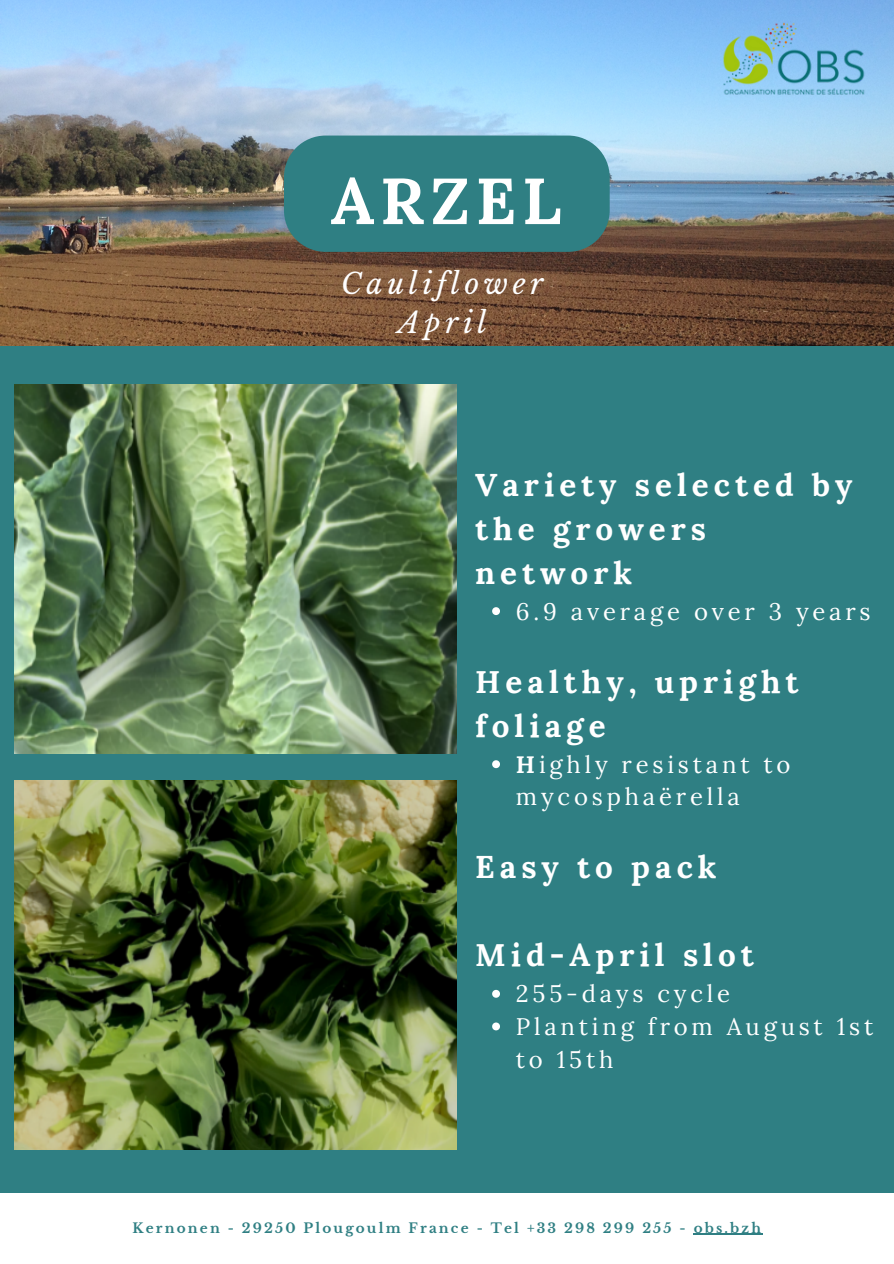
<style>
.page{position:relative;width:894px;height:1264px;background:#fff}
.page>*{position:absolute;margin:0;border:0;box-sizing:border-box;transform-origin:0 0}
.t1{font:700 64.95px "Lora";letter-spacing:.09em;color:#fff}
.t2{font:700 31.35px/43.8px "Lora";letter-spacing:.16em;color:#fff}
.t3{font:italic 28.5px/39.3px "Libre Baskerville";letter-spacing:.16em;color:#fff;text-align:center}
.t4{font:23.85px/32.7px "Lora";letter-spacing:.16em;color:#fff}
.t5{font:700 13.5px "Libre Baskerville";letter-spacing:.16em;color:#2f7f83}
.s1{font-weight:700}
</style>
<div class="page">
<div style="left:0;top:0;width:893px;height:1263px;background:#2f7f83"></div>
<img style="left:0;top:0;width:893px;height:346px">
<div style="left:0;top:1193px;width:893px;height:70px;background:#fff"></div>
<hr style="left:693px;top:1233px;width:70px;height:1px;background:#2f7f83">
<svg style="left:284px;top:135px;width:325px;height:117px"></svg>
<img style="left:14px;top:385px;width:442px;height:369px">
<img style="left:14px;top:780px;width:442px;height:369px">
<svg style="left:492px;top:607px;width:8px;height:8px"></svg>
<svg style="left:492px;top:760px;width:8px;height:8px"></svg>
<svg style="left:492px;top:989px;width:8px;height:8px"></svg>
<svg style="left:492px;top:1022px;width:8px;height:8px"></svg>
<img style="left:718px;top:18px;width:150px;height:83px">
<h1 class="t1" style="left:331px;top:159px;width:232px">ARZEL</h1>
<p class="t3" style="left:341px;top:264px;width:204px">Cauliflower<br>April</p>
<h3 class="t2" style="left:475px;top:462px;width:378px">Variety selected by the growers network</h3>
<h2 class="t4" style="left:515px;top:594px;width:356px">6.9 average over 3 years</h2>
<p class="t2" style="left:475px;top:659px;width:325px">Healthy, upright foliage</p>
<h2 class="t4" style="left:515px;top:747px;width:276px"><span class="s1">H</span>ighly resistant to mycosphaërella</h2>
<p class="t2" style="left:475px;top:845px;width:243px">Easy to pack</p>
<h2 class="t2" style="left:475px;top:932px;width:280px">Mid-April slot</h2>
<h2 class="t4" style="left:515px;top:977px;width:216px">255-days cycle</h2>
<p class="t4" style="left:515px;top:1009px;width:359px">Planting from August 1st to 15th</p>
<p class="t5" style="left:132px;top:1219px;width:630px">Kernonen - 29250 Plougoulm France - Tel +33 298 299 255 - obs.bzh</p>
</div>
